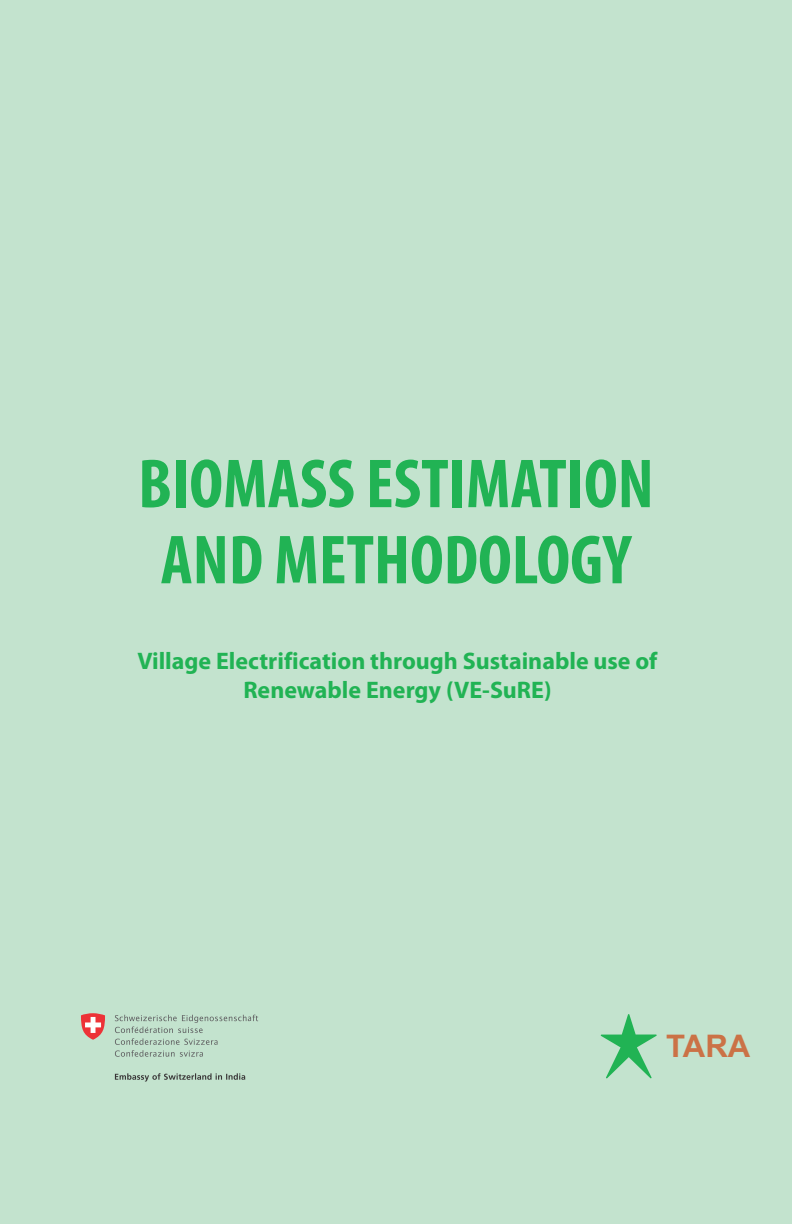
<style>
.page{position:relative;width:792px;height:1224px;background:#c3e3ce}
.page>*{position:absolute;margin:0;border:0;box-sizing:border-box;transform-origin:0 0}
.t1{font:700 condensed 70px/76.2px "Myriad Pro";color:#21b354;text-align:center}
.t2{font:700 31.2px "Arial";color:#cb7246}
.t3{font:700 24px/29.8px "Myriad Pro";color:#21b354;text-align:center}
</style>
<div class="page">
<svg style="left:115px;top:1015px;width:143px;height:42px"></svg>
<svg style="left:81px;top:1013px;width:24px;height:27px"></svg>
<svg style="left:115px;top:1073px;width:130px;height:9px"></svg>
<svg style="left:601px;top:1014px;width:56px;height:64px"></svg>
<h1 class="t1" style="left:138px;top:452px;width:517px">BIOMASS ESTIMATION<br>AND METHODOLOGY</h1>
<p class="t3" style="left:137px;top:648px;width:522px">Village Electrification through Sustainable use of<br>Renewable Energy (VE-SuRE)</p>
<p class="t2" style="left:666px;top:1034px;width:86px">TARA</p>
</div>
